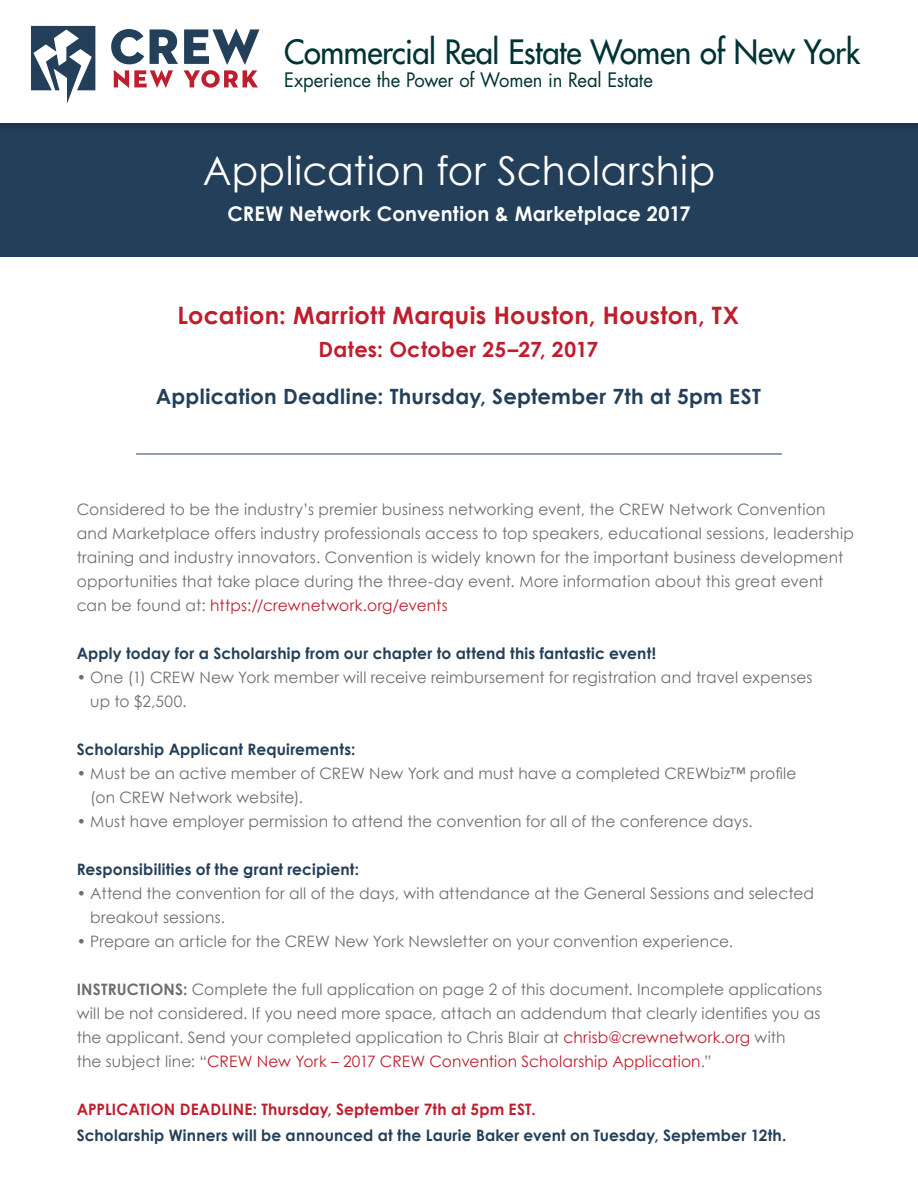
<style>
.page{position:relative;width:918px;height:1188px;background:#fff}
.page>*{position:absolute;margin:0;border:0;box-sizing:border-box;transform-origin:0 0}
.t1{font:39.75px "Century Gothic";letter-spacing:.01em;color:#fff}
.t2{font:32.7px "Futura";letter-spacing:-.015em;color:#033;scale:.95 1}
.t3{font:700 24px "Century Gothic";letter-spacing:.015em;color:#be1e2d}
.t4{font:700 21px "Century Gothic";letter-spacing:.015em;color:#243f59}
.t5{font:700 21px "Century Gothic";letter-spacing:.01em;color:#be1e2d}
.t6{font:700 20.25px "Century Gothic";letter-spacing:.01em;color:#fff}
.t7{font:19.35px "Futura";letter-spacing:-.005em;color:#033;scale:.95 1}
.t8{font:15.75px/24px "Century Gothic";letter-spacing:.01em;color:#6d6e71}
.t9{font:700 15.75px "Century Gothic";letter-spacing:.01em;color:#243f59}
.t10{font:700 15.75px "Century Gothic";letter-spacing:.01em;color:#be1e2d}
.s1{color:#be1e2d}
.s2{font-weight:700}
</style>
<div class="page">
<div style="left:0;top:117px;width:918px;height:140px;background:#243f59"></div>
<div style="left:0;top:0;width:918px;height:134px;background:#000;opacity:.3"></div>
<div style="left:0;top:0;width:918px;height:122px;background:#fff"></div>
<svg style="left:111px;top:29px;width:33px;height:35px"></svg>
<svg style="left:150px;top:29px;width:28px;height:35px"></svg>
<svg style="left:114px;top:70px;width:59px;height:18px"></svg>
<svg style="left:184px;top:29px;width:75px;height:59px"></svg>
<svg style="left:31px;top:26px;width:64px;height:78px"></svg>
<hr style="left:136px;top:454px;width:646px;height:1px;background:#243f59">
<h2 class="t2" style="left:284px;top:31px;width:608px">Commercial Real Estate Women of New York</h2>
<p class="t7" style="left:284px;top:67px;width:390px">Experience the Power of Women in Real Estate</p>
<h1 class="t1" style="left:203px;top:146px;width:514px">Application for Scholarship</h1>
<p class="t6" style="left:227px;top:200px;width:465px">CREW Network Convention &amp; Marketplace 2017</p>
<h3 class="t3" style="left:178px;top:301px;width:563px">Location: Marriott Marquis Houston, Houston, TX</h3>
<h3 class="t5" style="left:319px;top:337px;width:281px">Dates: October 25–27, 2017</h3>
<h3 class="t4" style="left:156px;top:383px;width:607px">Application Deadline: Thursday, September 7th at 5pm EST</h3>
<p class="t8" style="left:77px;top:497px;width:779px">Considered to be the industry’s premier business networking event, the CREW Network Convention and Marketplace offers industry professionals access to top speakers, educational sessions, leadership training and industry innovators. Convention is widely known for the important business development opportunities that take place during the three-day event. More information about this great event can be found at: <span class="s1">https://crewnetwork.org/events</span></p>
<p class="t9" style="left:77px;top:643px;width:581px">Apply today for a Scholarship from our chapter to attend this fantastic event!</p>
<p class="t8" style="left:90px;top:665px;width:724px;text-indent:-14px">• One (1) CREW New York member will receive reimbursement for registration and travel expenses up to $2,500.</p>
<p class="t9" style="left:77px;top:739px;width:280px">Scholarship Applicant Requirements:</p>
<p class="t8" style="left:90px;top:761px;width:708px;text-indent:-14px">• Must be an active member of CREW New York and must have a completed CREWbiz™ profile (on CREW Network website).</p>
<p class="t8" style="left:77px;top:809px;width:678px">• Must have employer permission to attend the convention for all of the conference days.</p>
<p class="t9" style="left:77px;top:859px;width:284px">Responsibilities of the grant recipient:</p>
<p class="t8" style="left:90px;top:881px;width:725px;text-indent:-14px">• Attend the convention for all of the days, with attendance at the General Sessions and selected breakout sessions.</p>
<p class="t8" style="left:77px;top:929px;width:658px">• Prepare an article for the CREW New York Newsletter on your convention experience.</p>
<p class="t8" style="left:77px;top:977px;width:747px"><span class="s2">INSTRUCTIONS:</span> Complete the full application on page 2 of this document. Incomplete applications will be not considered. If you need more space, attach an addendum that clearly identifies you as the applicant. Send your completed application to Chris Blair at <span class="s1">chrisb@crewnetwork.org</span> with<br>the subject line: “<span class="s1">CREW New York – 2017 CREW Convention Scholarship Application</span>.”</p>
<p class="t10" style="left:77px;top:1099px;width:461px">APPLICATION DEADLINE: Thursday, September 7th at 5pm EST.</p>
<p class="t9" style="left:77px;top:1125px;width:711px">Scholarship Winners will be announced at the Laurie Baker event on Tuesday, September 12th.</p>
</div>
